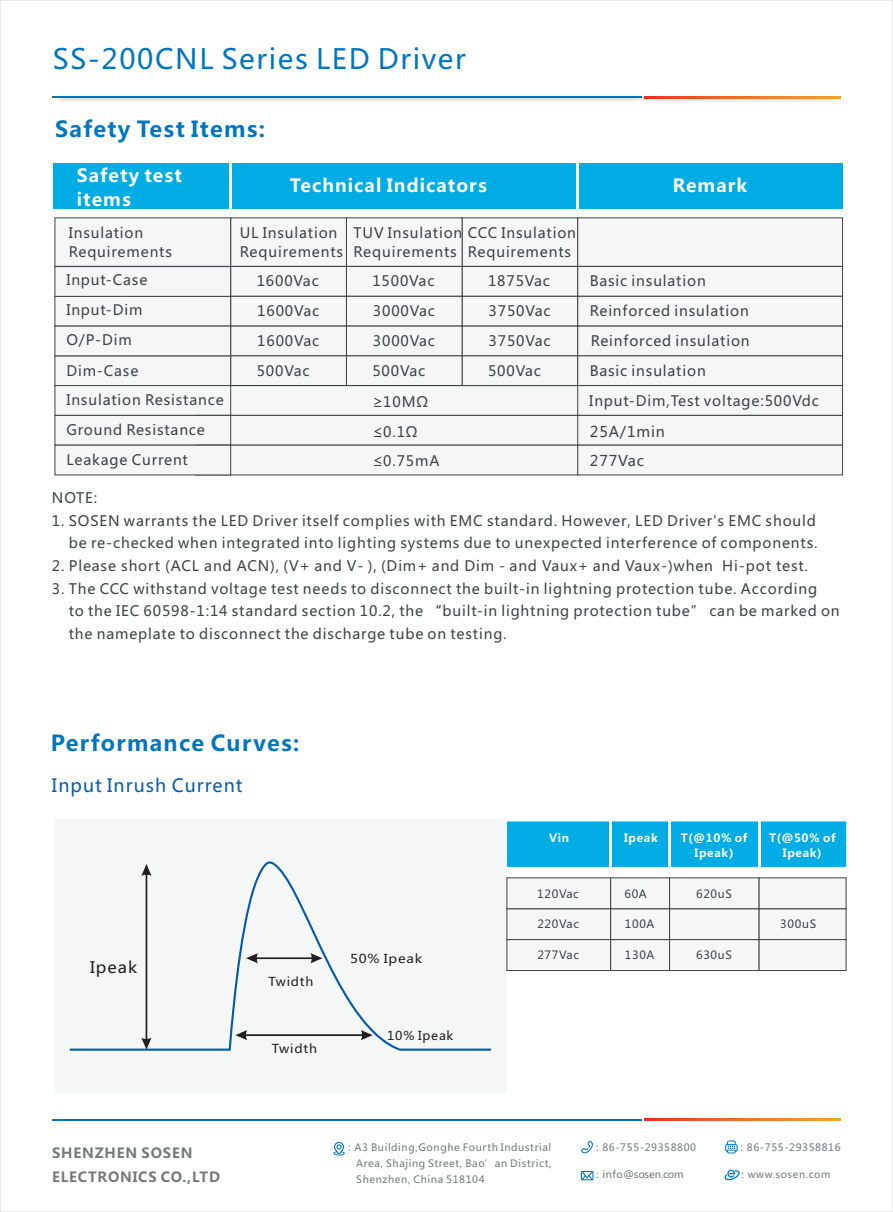
<style>
.page{position:relative;width:893px;height:1212px;background:#fff}
.page>*{position:absolute;margin:0;border:0;box-sizing:border-box;transform-origin:0 0}
.t1{font:27.6px "Microsoft Ya Hei";letter-spacing:.06em;color:#0076bf}
.t2{font:700 21.75px "Microsoft Ya Hei";letter-spacing:.06em;color:#0076bf}
.t3{font:700 18px/23.7px "Microsoft Ya Hei";letter-spacing:.06em;color:#fff}
.t4{font:18px "Microsoft Ya Hei";letter-spacing:.06em;color:#075dac}
.t5{font:15.6px "Microsoft Ya Hei";letter-spacing:.06em;color:#231f20;scale:1.06 1}
.t6{font:14.7px "Microsoft Ya Hei";letter-spacing:.06em;color:#3c4444}
.t7{font:14.25px/30px "Microsoft Ya Hei";letter-spacing:.06em;color:#3c4444}
.t8{font:700 13.8px/24px "Microsoft Ya Hei";letter-spacing:.06em;color:#747879}
.t9{font:12.15px "Microsoft Ya Hei";letter-spacing:.06em;color:#231f20;scale:1.12 1}
.t10{font:12.15px "Microsoft Ya Hei";letter-spacing:.06em;color:#231f20}
.t11{font:12.15px "Microsoft Ya Hei";letter-spacing:.06em;color:#231f20;scale:1.06 1}
.t12{font:12.15px "Microsoft Ya Hei";letter-spacing:.06em;color:#231f20;scale:1.07 1}
.t13{font:11.25px "Microsoft Ya Hei";letter-spacing:.06em;color:#3c4444}
.t14{font:700 11.25px/14.9px "Microsoft Ya Hei";letter-spacing:.06em;color:#fff;text-align:center}
.t15{font:10.05px/15.9px "Microsoft Ya Hei";letter-spacing:.06em;color:#747879;text-align:justify}
.t16{font:10.05px "Microsoft Ya Hei";letter-spacing:-.015em;color:#747879}
.t17{font:9.9px "Microsoft Ya Hei";letter-spacing:.06em;color:#747879}
.s1{font-size:14.7px}
.s2{color:#231f20}
</style>
<div class="page">
<div style="left:507px;top:821px;width:340px;height:46px;background:#00ace4"></div>
<img style="left:58px;top:98px;width:782px;height:4px">
<hr style="left:53px;top:97px;width:589px;height:1px;background:#0076bf">
<svg style="left:644px;top:97px;width:196px;height:1px"></svg>
<svg style="left:333px;top:1142px;width:12px;height:13px"></svg>
<svg style="left:581px;top:1140px;width:12px;height:13px"></svg>
<svg style="left:725px;top:1140px;width:13px;height:13px"></svg>
<svg style="left:724px;top:1170px;width:16px;height:10px"></svg>
<svg style="left:581px;top:1171px;width:12px;height:9px"></svg>
<hr style="left:53px;top:1119px;width:589px;height:1px;background:#0076bf">
<svg style="left:644px;top:1119px;width:196px;height:1px"></svg>
<div style="left:54px;top:819px;width:453px;height:274px;background:#f5f7f7"></div>
<svg style="left:69px;top:861px;width:423px;height:190px"></svg>
<svg style="left:141px;top:864px;width:11px;height:185px"></svg>
<svg style="left:246px;top:953px;width:76px;height:10px"></svg>
<svg style="left:235px;top:1030px;width:138px;height:10px"></svg>
<hr style="left:610px;top:809px;width:2px;height:64px;background:#fff">
<hr style="left:758px;top:809px;width:2px;height:64px;background:#fff">
<hr style="left:669px;top:808px;width:2px;height:64px;background:#fff">
<div style="left:54px;top:163px;width:789px;height:46px;background:#00ace4"></div>
<hr style="left:230px;top:152px;width:2px;height:64px;background:#fff">
<hr style="left:577px;top:151px;width:2px;height:63px;background:#fff">
<svg style="left:506px;top:877px;width:341px;height:94px"></svg>
<svg style="left:54px;top:217px;width:789px;height:259px"></svg>
<h1 class="t1" style="left:53px;top:47px;width:414px">SS-200CNL Series LED Driver</h1>
<h2 class="t2" style="left:55px;top:119px;width:211px">Safety Test Items:</h2>
<p class="t3" style="left:77px;top:165px;width:106px">Safety test items</p>
<p class="t3" style="left:290px;top:175px;width:198px">Technical Indicators</p>
<p class="t7" style="left:69px;top:224px;width:105px;line-height:18.8px">Insulation<br>Requirements</p>
<p class="t7" style="left:468px;top:224px;width:110px;line-height:18.9px;text-indent:-114px">TUV Insulation CCC Insulation<br>Requirements</p>
<p class="t7" style="left:240px;top:224px;width:105px;line-height:18.8px">UL Insulation<br>Requirements</p>
<p class="t7" style="left:353px;top:238px;width:105px">Requirements</p>
<p class="t7" style="left:66px;top:266px;width:83px">Input-Case</p>
<p class="t7" style="left:66px;top:296px;width:78px">Input-Dim<br>O/P-Dim</p>
<p class="t7" style="left:66px;top:357px;width:74px">Dim-Case</p>
<p class="t7" style="left:257px;top:267px;width:64px;text-align:justify">1600Vac 1600Vac 1600Vac 500Vac</p>
<p class="t7" style="left:372px;top:267px;width:64px;text-align:justify">1500Vac 3000Vac 3000Vac 500Vac</p>
<p class="t7" style="left:488px;top:267px;width:64px;text-align:justify">1875Vac 3750Vac 3750Vac 500Vac</p>
<p class="t3" style="left:673px;top:175px;width:76px">Remark</p>
<p class="t7" style="left:590px;top:267px;width:118px">Basic insulation</p>
<p class="t7" style="left:590px;top:297px;width:161px">Reinforced insulation</p>
<p class="t7" style="left:591px;top:327px;width:161px">Reinforced insulation</p>
<p class="t7" style="left:590px;top:357px;width:118px">Basic insulation</p>
<p class="t7" style="left:66px;top:386px;width:159px">Insulation Resistance<br>Ground Resistance<br>Leakage Current</p>
<p class="t7" style="left:372px;top:389px;width:57px"><span class="s1">≥</span>10MΩ <span class="s1">≤</span>0.1Ω</p>
<p class="t7" style="left:589px;top:387px;width:231px">Input-Dim,Test voltage:500Vdc</p>
<p class="t6" style="left:590px;top:425px;width:77px">25A/1min</p>
<p class="t7" style="left:372px;top:447px;width:68px"><span class="s1">≤</span>0.75mA</p>
<p class="t6" style="left:590px;top:454px;width:56px">277Vac</p>
<p class="t7" style="left:52px;top:484px;width:47px">NOTE:</p>
<p class="t7" style="left:52px;top:511px;width:767px;line-height:22.5px;text-align:right">1. SOSEN warrants the LED Driver itself complies with EMC standard. However, LED Driver's EMC should be re-checked when integrated into lighting systems due to unexpected interference of components.</p>
<p class="t7" style="left:52px;top:552px;width:758px">2. Please short (ACL and ACN), (V+ and V- ), (Dim+ and Dim - and Vaux+ and Vaux-)when Hi-pot test.</p>
<p class="t7" style="left:69px;top:578px;width:772px;line-height:22.5px;text-indent:-17px">3. The CCC withstand voltage test needs to disconnect the built-in lightning protection tube. According<br>to the IEC 60598-1:14 standard section 10.2, the <span class="s2">“</span>built-in lightning protection tube” can be marked on the nameplate to disconnect the discharge tube on testing.</p>
<h2 class="t2" style="left:51px;top:734px;width:250px">Performance Curves:</h2>
<p class="t4" style="left:52px;top:777px;width:192px">Input Inrush Current</p>
<p class="t5" style="left:90px;top:960px;width:46px">Ipeak</p>
<p class="t11" style="left:268px;top:976px;width:44px">Twidth</p>
<p class="t12" style="left:272px;top:1043px;width:44px">Twidth</p>
<p class="t9" style="left:350px;top:953px;width:66px">50% Ipeak</p>
<p class="t10" style="left:387px;top:1030px;width:68px">10% Ipeak</p>
<p class="t14" style="left:549px;top:831px;width:22px">Vin</p>
<p class="t14" style="left:624px;top:832px;width:35px">Ipeak</p>
<p class="t14" style="left:769px;top:832px;width:68px">T(@50% of<br>Ipeak)</p>
<p class="t14" style="left:681px;top:832px;width:68px">T(@10% of<br>Ipeak)</p>
<p class="t13" style="left:537px;top:888px;width:43px">120Vac</p>
<p class="t13" style="left:537px;top:919px;width:43px">220Vac</p>
<p class="t13" style="left:537px;top:950px;width:43px">277Vac</p>
<p class="t13" style="left:624px;top:888px;width:24px">60A</p>
<p class="t13" style="left:625px;top:919px;width:31px">100A</p>
<p class="t13" style="left:625px;top:950px;width:31px">130A</p>
<p class="t13" style="left:696px;top:888px;width:37px">620uS</p>
<p class="t13" style="left:696px;top:950px;width:37px">630uS</p>
<p class="t13" style="left:780px;top:919px;width:37px">300uS</p>
<p class="t8" style="left:52px;top:1142px;width:169px">SHENZHEN SOSEN<br>ELECTRONICS CO.,LTD</p>
<p class="t15" style="left:356px;top:1140px;width:197px;text-indent:-12px">：A3 Building,Gonghe Fourth Industrial Area, Shajing Street, Bao’an District, Shenzhen, China 518104</p>
<p class="t15" style="left:592px;top:1140px;width:105px">：86-755-29358800</p>
<p class="t15" style="left:737px;top:1140px;width:105px">：86-755-29358816</p>
<p class="t16" style="left:592px;top:1170px;width:93px">：info@sosen.com</p>
<p class="t17" style="left:738px;top:1170px;width:94px">：www.sosen.com</p>
</div>
